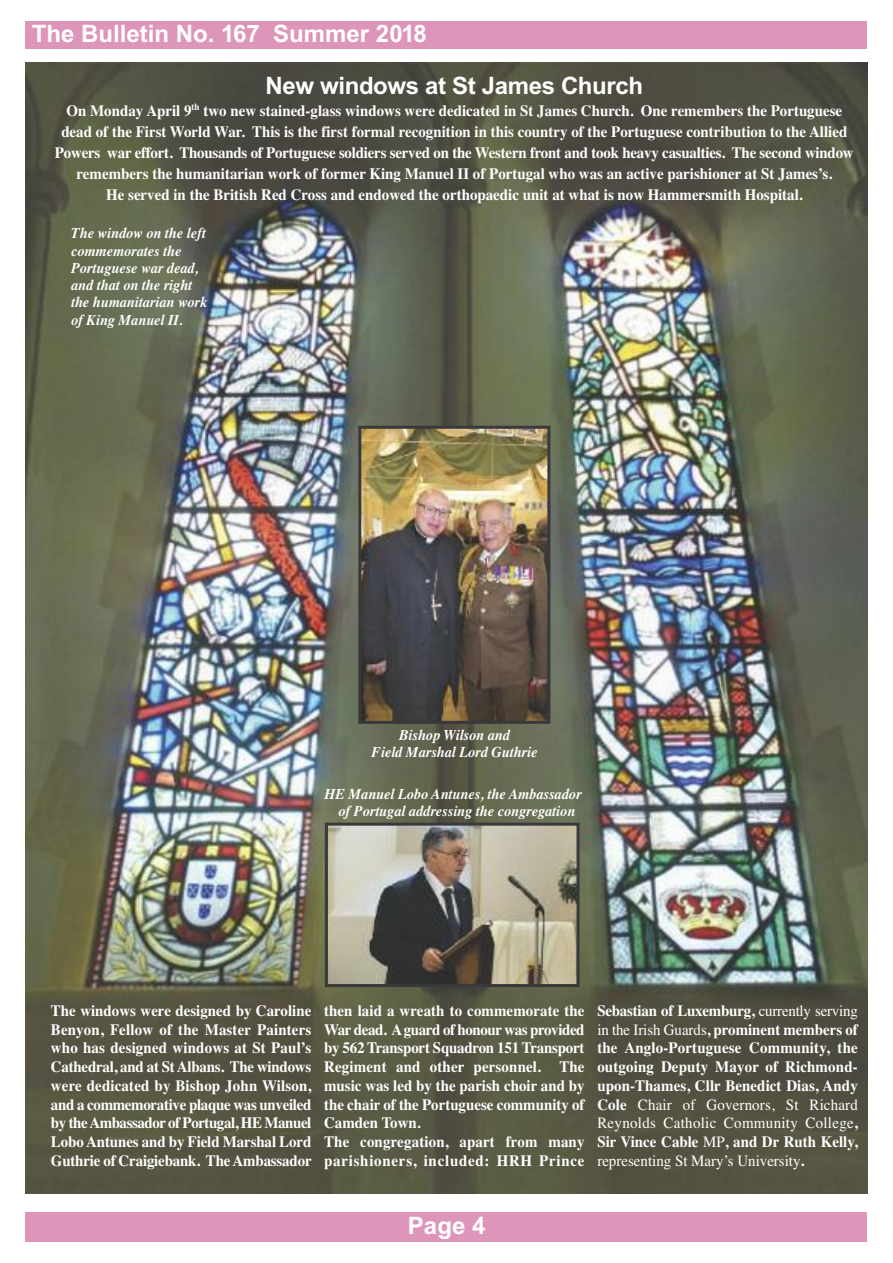
<style>
.page{position:relative;width:893px;height:1263px;background:#fff}
.page>*{position:absolute;margin:0;border:0;box-sizing:border-box;transform-origin:0 0}
.t1{font:700 24px "Arial";letter-spacing:-.015em;color:#fff}
.t2{font:700 15.75px/18.8px "Times";color:#fff;text-align:justify;scale:.95 1}
.t3{font:italic 700 15px/17.2px "Times";color:#fff;text-align:center;scale:.95 1}
.s1{font-weight:400}
</style>
<div class="page">
<div style="left:26px;top:1212px;width:841px;height:30px;background:#dd96ba"></div>
<div style="left:26px;top:21px;width:841px;height:28px;background:#dd96ba"></div>
<img style="left:26px;top:63px;width:841px;height:1130px">
<img style="left:329px;top:827px;width:246px;height:156px">
<div style="left:325px;top:823px;width:254px;height:164px;border:3px solid #39383a"></div>
<img style="left:362px;top:430px;width:184px;height:290px">
<div style="left:358px;top:426px;width:192px;height:298px;border:3px solid #39383a"></div>
<h1 class="t1" style="left:32px;top:20px;width:397px">The Bulletin No. 167 Summer 2018</h1>
<h1 class="t1" style="left:266px;top:72px;width:379px">New windows at St James Church</h1>
<p class="t2" style="left:55px;top:100px;width:842px;line-height:21px;text-align:center">On Monday April 9<sup>th</sup> two new stained-glass windows were dedicated in St James Church. One remembers the Portuguese dead of the First World War. This is the first formal recognition in this country of the Portuguese contribution to the Allied Powers war effort. Thousands of Portuguese soldiers served on the Western front and took heavy casualties. The second window remembers the humanitarian work of former King Manuel II of Portugal who was an active parishioner at St James’s.<br>He served in the British Red Cross and endowed the orthopaedic unit at what is now Hammersmith Hospital.</p>
<p class="t3" style="left:71px;top:225px;width:145px;text-align:left">The window on the left commemorates the<br>Portuguese war dead, and that on the right the humanitarian work of King Manuel II.</p>
<p class="t3" style="left:372px;top:726px;width:176px">Bishop Wilson and<br>Field Marshal Lord Guthrie</p>
<p class="t3" style="left:324px;top:785px;width:272px">HE Manuel Lobo Antunes, the Ambassador of Portugal addressing the congregation</p>
<p class="t2" style="left:51px;top:1001px;width:276px">The windows were designed by Caroline Benyon, Fellow of the Master Painters who has designed windows at St Paul’s Cathedral, and at StAlbans. The windows were dedicated by Bishop John Wilson, and a commemorative plaque was unveiled by theAmbassador of Portugal, HE Manuel Lobo Antunes and by Field Marshal Lord Guthrie of Craigiebank. TheAmbassador</p>
<p class="t2" style="left:324px;top:1001px;width:276px;text-align:left">then laid a wreath to commemorate the War dead. Aguard of honour was provided by 562 Transport Squadron 151 Transport Regiment and other personnel. The music was led by the parish choir and by the chair of the Portuguese community of Camden Town.<br>The congregation, apart from many parishioners, included: HRH Prince</p>
<p class="t2" style="left:597px;top:1001px;width:276px">Sebastian of Luxemburg, <span class="s1">currently serving in the Irish Guards</span>, prominent members of the Anglo-Portuguese Community, the outgoing Deputy Mayor of Richmond&shy;upon-Thames, Cllr Benedict Dias, Andy Cole <span class="s1">Chair of Governors, St Richard Reynolds Catholic Community College</span>, Sir Vince Cable <span class="s1">MP</span>, and Dr Ruth Kelly, <span class="s1">representing St Mary’s University</span>.</p>
<h1 class="t1" style="left:408px;top:1211px;width:79px">Page 4</h1>
</div>
